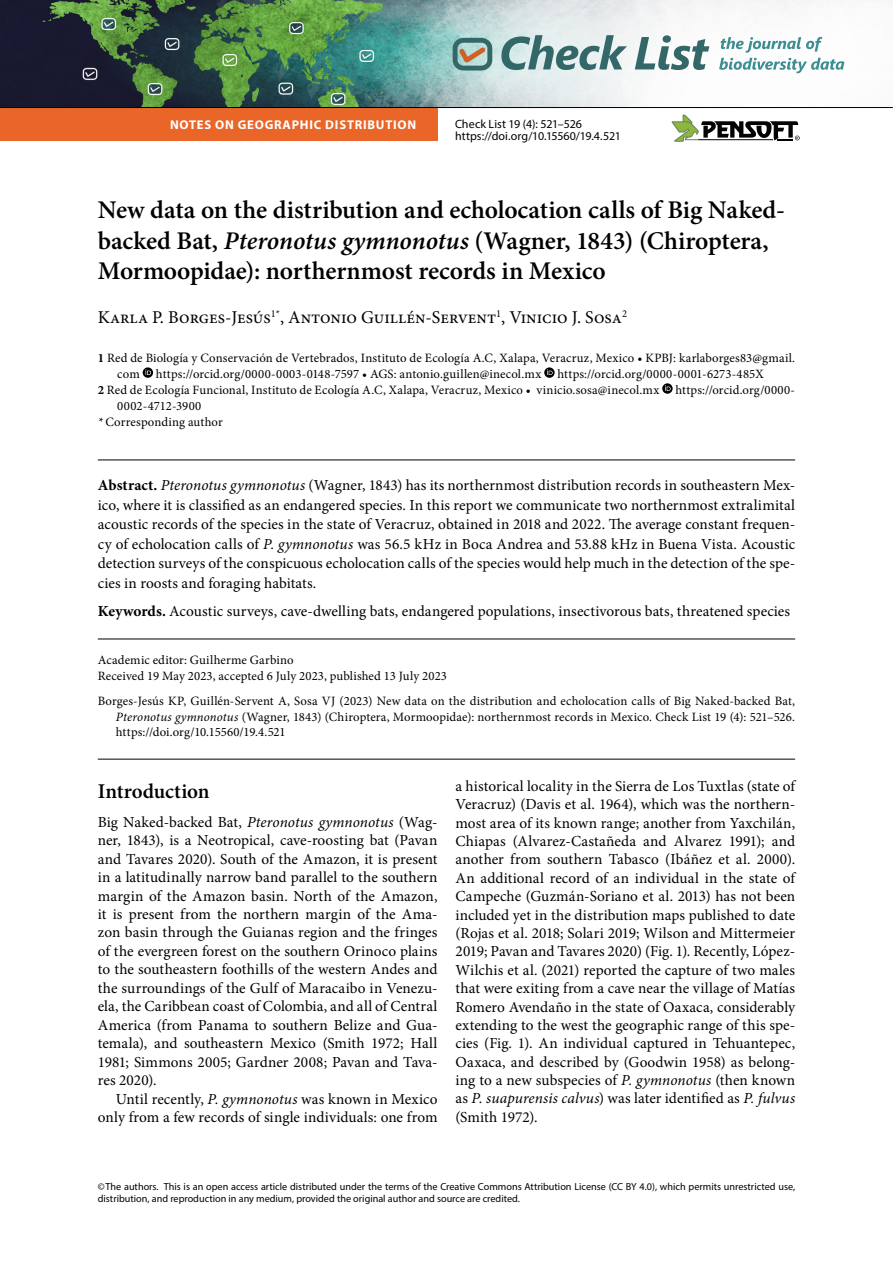
<style>
.page{position:relative;width:893px;height:1263px;background:#fff}
.page>*{position:absolute;margin:0;border:0;box-sizing:border-box;transform-origin:0 0}
.t1{font:600 25.5px/30.6px "Minion Pro";letter-spacing:-.005em;color:#000}
.t2{font:600 21px "Minion Pro";letter-spacing:-.01em;color:#000}
.t3{font:18px "Minion Pro";color:#000}
.t4{font:15.3px/18.5px "Minion Pro";letter-spacing:.005em;color:#000;text-align:justify}
.t5{font:12.75px/15.9px "Minion Pro";letter-spacing:.01em;color:#000}
.t6{font:700 12.75px "Myriad Pro";letter-spacing:.06em;color:#fff}
.t7{font:12px/12.8px "Myriad Pro";letter-spacing:.005em;color:#000}
.t8{font:10.2px/12.3px "Myriad Pro";color:#000}
.s1{font-style:italic}
.s2{font-weight:700}
</style>
<div class="page">
<div style="left:0;top:108px;width:438px;height:32px;background:#e96628"></div>
<img style="left:0;top:0;width:893px;height:107px">
<svg style="left:453px;top:38px;width:39px;height:33px"></svg>
<svg style="left:501px;top:35px;width:126px;height:35px"></svg>
<svg style="left:635px;top:35px;width:74px;height:35px"></svg>
<svg style="left:719px;top:37px;width:125px;height:36px"></svg>
<svg style="left:672px;top:115px;width:128px;height:27px"></svg>
<hr style="left:98px;top:460px;width:697px;height:1px;background:#000">
<hr style="left:98px;top:639px;width:697px;height:1px;background:#000">
<hr style="left:98px;top:759px;width:697px;height:1px;background:#000">
<svg style="left:143px;top:367px;width:10px;height:11px"></svg>
<svg style="left:544px;top:367px;width:11px;height:11px"></svg>
<svg style="left:662px;top:383px;width:11px;height:11px"></svg>
<hr style="left:0;top:107px;width:893px;height:1px;background:#000">
<p class="t6" style="left:170px;top:116px;width:248px">NOTES ON GEOGRAPHIC DISTRIBUTION</p>
<p class="t7" style="left:455px;top:117px;width:167px">Check List 19 (4): 521–526 https://doi.org/10.15560/19.4.521</p>
<h1 class="t1" style="left:98px;top:194px;width:689px">New data on the distribution and echolocation calls of Big Naked&shy;backed Bat, <span class="s1">Pteronotus gymnonotus</span> (Wagner, 1843) (Chiroptera,<br>Mormoopidae): northernmost records in Mexico</h1>
<p class="t3" style="left:98px;top:306px;width:531px">Karla P. Borges-Jesús<sup>1*</sup>, Antonio Guillén-Servent<sup>1</sup>, Vinicio J. Sosa<sup>2</sup></p>
<p class="t5" style="left:117px;top:350px;width:679px;text-indent:-19px"><span class="s2">1</span> Red de Biología y Conservación de Vertebrados, Instituto de Ecología A.C, Xalapa, Veracruz, Mexico • KPBJ: karlaborges83@gmail. com</p>
<p class="t5" style="left:98px;top:366px;width:667px;text-indent:460px">https://orcid.org/0000-0001-6273-485X<br><span class="s2">2</span> Red de Ecología Funcional, Instituto de Ecología A.C, Xalapa, Veracruz, Mexico • vinicio.sosa@inecol.mx</p>
<p class="t5" style="left:156px;top:366px;width:387px">https://orcid.org/0000-0003-0148-7597 • AGS: antonio.guillen@inecol.mx</p>
<p class="t5" style="left:675px;top:382px;width:121px">https://orcid.org/0000-</p>
<p class="t5" style="left:98px;top:398px;width:126px;text-align:center">0002-4712-3900<br><span class="s1">*</span> Corresponding author</p>
<p class="t4" style="left:98px;top:476px;width:699px;line-height:19.5px"><span class="s2">Abstract.</span> <span class="s1">Pteronotus gymnonotus</span> (Wagner, 1843) has its northernmost distribution records in southeastern Mex&shy;ico, where it is classified as an endangered species. In this report we communicate two northernmost extralimital acoustic records of the species in the state of Veracruz, obtained in 2018 and 2022. The average constant frequen&shy;cy of echolocation calls of <span class="s1">P. gymnonotus</span> was 56.5 kHz in Boca Andrea and 53.88 kHz in Buena Vista. Acoustic detection surveys of the conspicuous echolocation calls of the species would help much in the detection of the spe&shy;cies in roosts and foraging habitats.</p>
<p class="t4" style="left:98px;top:602px;width:694px"><span class="s2">Keywords.</span> Acoustic surveys, cave-dwelling bats, endangered populations, insectivorous bats, threatened species</p>
<p class="t5" style="left:98px;top:652px;width:351px">Academic editor: Guilherme Garbino<br>Received 19 May 2023, accepted 6 July 2023, published 13 July 2023</p>
<p class="t5" style="left:116px;top:693px;width:681px;text-align:justify;text-indent:-18px">Borges-Jesús KP, Guillén-Servent A, Sosa VJ (2023) New data on the distribution and echolocation calls of Big Naked-backed Bat, <span class="s1">Pteronotus gymnonotus</span> (Wagner, 1843) (Chiroptera, Mormoopidae): northernmost records in Mexico. Check List 19 (4): 521–526. https://doi.org/10.15560/19.4.521</p>
<h2 class="t2" style="left:98px;top:776px;width:113px">Introduction</h2>
<p class="t4" style="left:98px;top:813px;width:341px">Big Naked-backed Bat, <span class="s1">Pteronotus gymnonotus</span> (Wag&shy;ner, 1843), is a Neotropical, cave-roosting bat (Pavan and Tavares 2020). South of the Amazon, it is present in a latitudinally narrow band parallel to the southern margin of the Amazon basin. North of the Amazon, it is present from the northern margin of the Ama&shy;zon basin through the Guianas region and the fringes of the evergreen forest on the southern Orinoco plains to the southeastern foothills of the western Andes and the surroundings of the Gulf of Maracaibo in Venezu&shy;ela, the Caribbean coast of Colombia, and all of Central America (from Panama to southern Belize and Gua&shy;temala), and southeastern Mexico (Smith 1972; Hall 1981; Simmons 2005; Gardner 2008; Pavan and Tava&shy;res 2020).</p>
<p class="t4" style="left:98px;top:1090px;width:341px;text-align:right">Until recently, <span class="s1">P. gymnonotus</span> was known in Mexico only from a few records of single individuals: one from</p>
<p class="t4" style="left:455px;top:777px;width:341px">a historical locality in the Sierra de Los Tuxtlas (state of Veracruz) (Davis et al. 1964), which was the northern&shy;most area of its known range; another from Yaxchilán, Chiapas (Alvarez-Castañeda and Alvarez 1991); and another from southern Tabasco (Ibáñez et al. 2000).<br>An additional record of an individual in the state of Campeche (Guzmán-Soriano et al. 2013) has not been included yet in the distribution maps published to date (Rojas et al. 2018; Solari 2019; Wilson and Mittermeier 2019; Pavan and Tavares 2020) (Fig. 1). Recently, López-Wilchis et al. (2021) reported the capture of two males that were exiting from a cave near the village of Matías Romero Avendaño in the state of Oaxaca, considerably extending to the west the geographic range of this spe&shy;cies (Fig. 1). An individual captured in Tehuantepec, Oaxaca, and described by (Goodwin 1958) as belong&shy;ing to a new subspecies of <span class="s1">P. gymnonotus</span> (then known as <span class="s1">P. suapurensis calvus</span>) was later identified as <span class="s1">P. fulvus </span>(Smith 1972).</p>
<p class="t8" style="left:98px;top:1180px;width:699px">©The authors. This is an open access article distributed under the terms of the Creative Commons Attribution License (CC BY 4.0), which permits unrestricted use, distribution, and reproduction in any medium, provided the original author and source are credited.</p>
</div>
